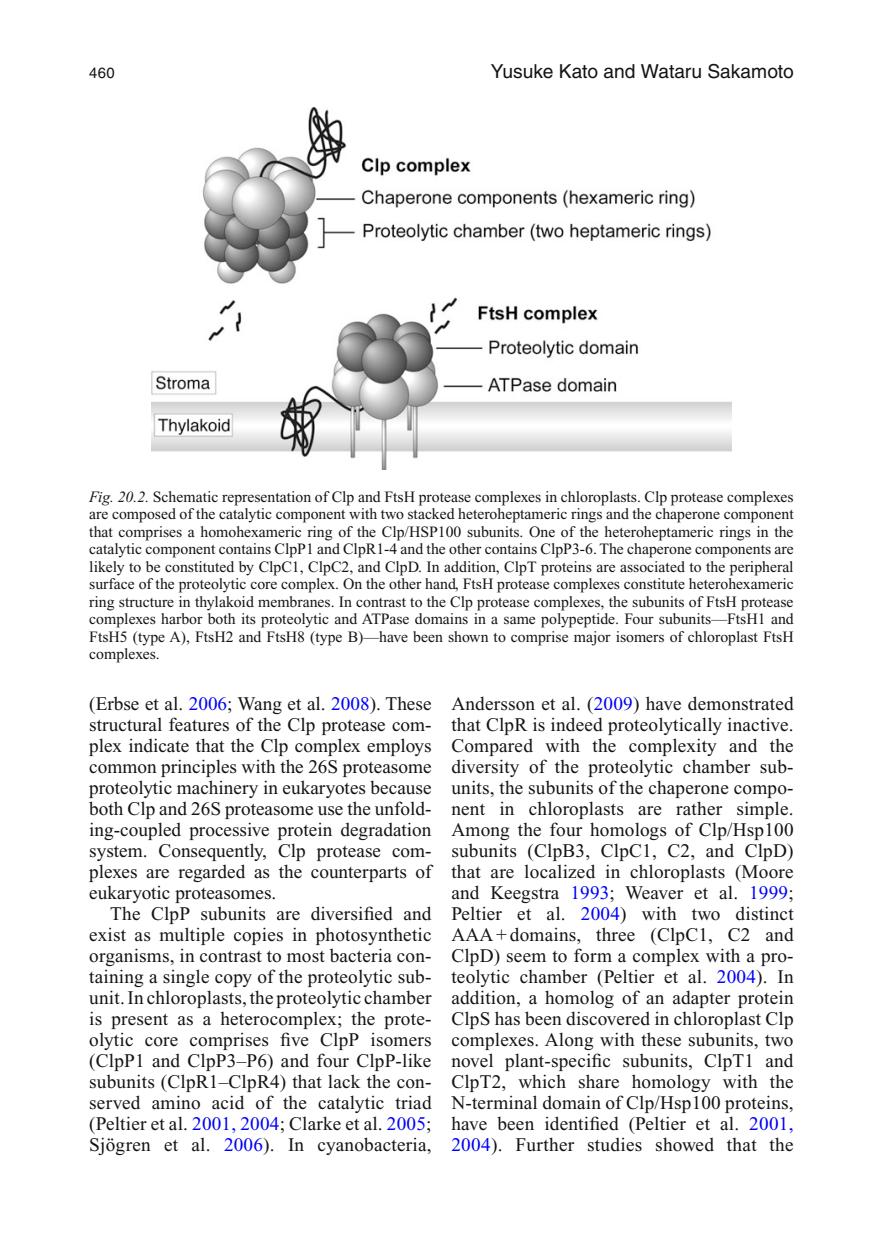
<style>
.page{position:relative;width:883px;height:1260px;background:#fff}
.page>*{position:absolute;margin:0;border:0;box-sizing:border-box;transform-origin:0 0}
.t1{font:19.25px/21px "Times";letter-spacing:.01em;color:#131413;text-align:justify}
.t2{font:19.25px "Helvetica LT Std";color:#131413}
.t3{font:15.75px/17.5px "Times";color:#131413;text-align:justify}
.t4{font:14.88px "Helvetica LT Std";color:#131413}
.s1{font-style:italic}
.s2{color:#0000fa}
</style>
<div class="page">
<img style="left:151px;top:107px;width:581px;height:363px">
<p class="t4" style="left:89px;top:66px;width:27px">460</p>
<p class="t2" style="left:491px;top:63px;width:304px">Yusuke Kato and Wataru Sakamoto</p>
<p class="t3" style="left:89px;top:489px;width:706px"><span class="s1">Fig. 20.2.</span> Schematic representation of Clp and FtsH protease complexes in chloroplasts. Clp protease complexes are composed of the catalytic component with two stacked heteroheptameric rings and the chaperone component that comprises a homohexameric ring of the Clp/HSP100 subunits. One of the heteroheptameric rings in the catalytic component contains ClpP1 and ClpR1-4 and the other contains ClpP3-6. The chaperone components are likely to be constituted by ClpC1, ClpC2, and ClpD. In addition, ClpT proteins are associated to the peripheral surface of the proteolytic core complex. On the other hand, FtsH protease complexes constitute heterohexameric ring structure in thylakoid membranes. In contrast to the Clp protease complexes, the subunits of FtsH protease complexes harbor both its proteolytic and ATPase domains in a same polypeptide. Four subunits—FtsH1 and FtsH5 (type A), FtsH2 and FtsH8 (type B)—have been shown to comprise major isomers of chloroplast FtsH complexes.</p>
<p class="t1" style="left:89px;top:694px;width:344px">(Erbse et al. <span class="s2">2006</span> ; Wang et al. <span class="s2">2008</span> ) . These structural features of the Clp protease com&shy;plex indicate that the Clp complex employs common principles with the 26S proteasome proteolytic machinery in eukaryotes because both Clp and 26S proteasome use the unfold&shy;ing-coupled processive protein degradation system. Consequently, Clp protease com&shy;plexes are regarded as the counterparts of eukaryotic proteasomes.</p>
<p class="t1" style="left:89px;top:904px;width:344px;text-indent:21px">The ClpP subunits are diversi fi ed and exist as multiple copies in photosynthetic organisms, in contrast to most bacteria con&shy;taining a single copy of the proteolytic sub&shy;unit. In chloroplasts, the proteolytic chamber is present as a heterocomplex; the prote&shy;olytic core comprises fi ve ClpP isomers (ClpP1 and ClpP3–P6) and four ClpP-like subunits (ClpR1–ClpR4) that lack the con&shy;served amino acid of the catalytic triad (Peltier et al. <span class="s2">2001, 2004</span> ; Clarke et al. <span class="s2">2005</span> ; Sjögren et al. <span class="s2">2006</span> ) . In cyanobacteria,</p>
<p class="t1" style="left:451px;top:694px;width:344px">Andersson et al. ( <span class="s2">2009</span> ) have demonstrated that ClpR is indeed proteolytically inactive.<br>Compared with the complexity and the diversity of the proteolytic chamber sub&shy;units, the subunits of the chaperone compo&shy;nent in chloroplasts are rather simple.<br>Among the four homologs of Clp/Hsp100 subunits (ClpB3, ClpC1, C2, and ClpD) that are localized in chloroplasts (Moore and Keegstra <span class="s2">1993</span> ; Weaver et al. <span class="s2">1999</span> ; Peltier et al. <span class="s2">2004</span> ) with two distinct AAA + domains, three (ClpC1, C2 and ClpD) seem to form a complex with a pro&shy;teolytic chamber (Peltier et al. <span class="s2">2004</span> ) . In addition, a homolog of an adapter protein ClpS has been discovered in chloroplast Clp complexes. Along with these subunits, two novel plant-speci fi c subunits, ClpT1 and ClpT2, which share homology with the N-terminal domain of Clp/Hsp100 proteins, have been identi fi ed (Peltier et al. <span class="s2">2001, 2004</span> ) . Further studies showed that the</p>
</div>
